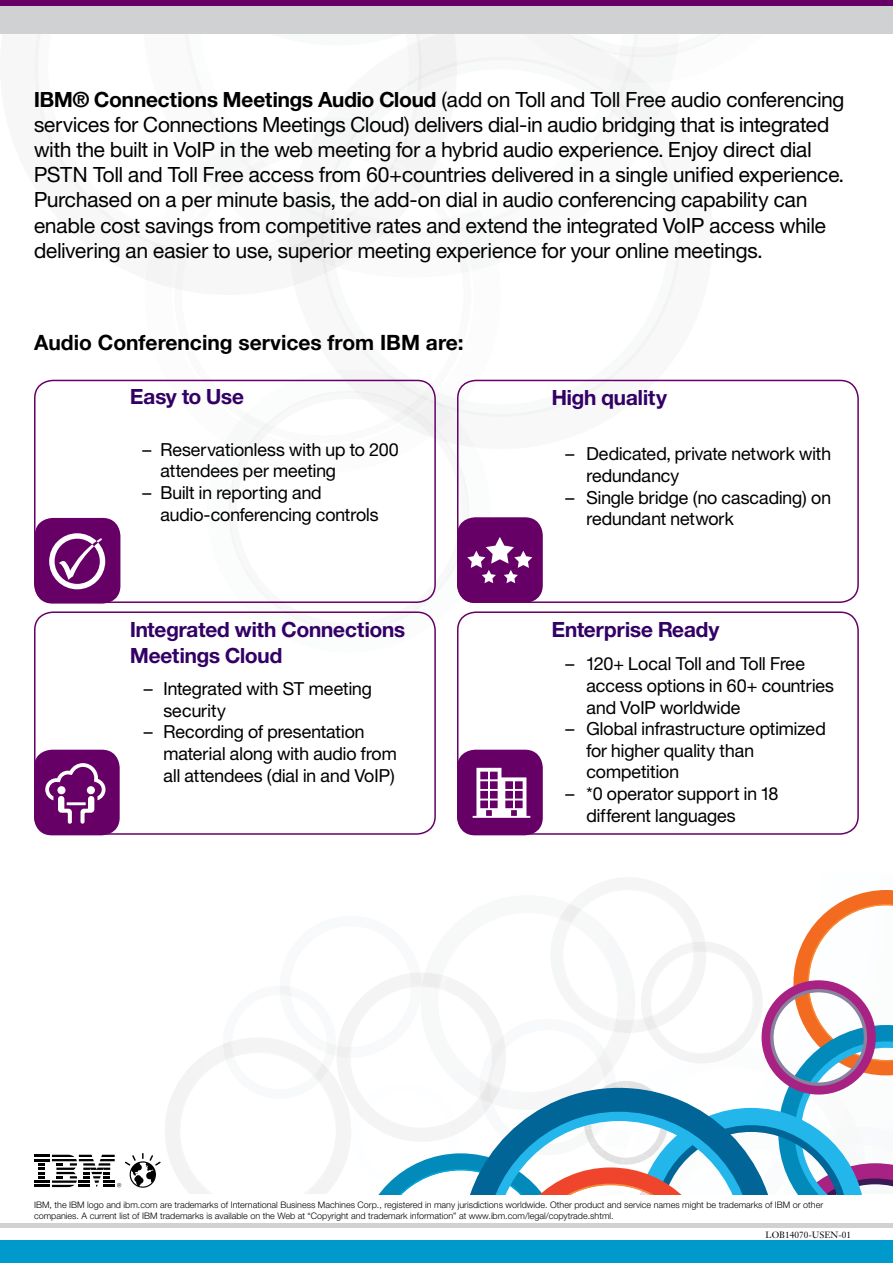
<style>
.page{position:relative;width:893px;height:1263px;background:#fff}
.page>*{position:absolute;margin:0;border:0;box-sizing:border-box;transform-origin:0 0}
.t1{font:21px/25.2px "Helv Neue Romanfor IBM";color:#000}
.t2{font:21px/25.2px "Helv Neue Boldfor IBM";color:#306}
.t3{font:700 21px "Helvetica Neue";color:#000}
.t4{font:18px/21.6px "Helv Neue Romanfor IBM";color:#000}
.t5{font:300 9px/10.8px "Helvetica Neue LT Pro";color:#000}
.t6{font:9px "Janson Text LT Pro";color:#000}
.s1{font-family:"Helv Neue Boldfor IBM"}
</style>
<div class="page">
<svg style="left:229px;top:405px;width:240px;height:226px"></svg>
<svg style="left:229px;top:421px;width:46px;height:37px"></svg>
<svg style="left:294px;top:379px;width:419px;height:70px"></svg>
<svg style="left:324px;top:290px;width:357px;height:127px"></svg>
<svg style="left:335px;top:369px;width:141px;height:79px"></svg>
<svg style="left:35px;top:34px;width:107px;height:205px"></svg>
<svg style="left:142px;top:34px;width:538px;height:256px"></svg>
<div style="left:0;top:0;width:893px;height:6px;background:#606"></div>
<div style="left:0;top:6px;width:893px;height:28px;background:#cfd1d2"></div>
<div style="left:0;top:1241px;width:893px;height:22px;background:#09c"></div>
<hr style="left:0;top:1223px;width:893px;height:4px;background:#cfd1d2">
<svg style="left:34px;top:890px;width:859px;height:304px"></svg>
<div style="left:34px;top:380px;width:402px;height:223px;border:2px solid #606;border-radius:18px"></div>
<div style="left:34px;top:611px;width:402px;height:224px;border:2px solid #606;border-radius:18px"></div>
<div style="left:457px;top:380px;width:402px;height:223px;border:2px solid #606;border-radius:18px"></div>
<div style="left:457px;top:611px;width:402px;height:224px;border:2px solid #606;border-radius:18px"></div>
<div style="left:35px;top:518px;width:85px;height:86px;background:#606;border-radius:18px"></div>
<div style="left:34px;top:750px;width:86px;height:85px;background:#606;border-radius:18px"></div>
<div style="left:457px;top:517px;width:86px;height:86px;background:#606;border-radius:18px"></div>
<div style="left:457px;top:750px;width:86px;height:85px;background:#606;border-radius:18px"></div>
<svg style="left:49px;top:533px;width:56px;height:56px"></svg>
<svg style="left:45px;top:763px;width:61px;height:61px"></svg>
<svg style="left:473px;top:768px;width:57px;height:50px"></svg>
<svg style="left:467px;top:537px;width:65px;height:46px"></svg>
<p class="t1" style="left:34px;top:86px;width:812px"><span class="s1">IBM® Connections Meetings Audio Cloud</span> (add on Toll and Toll Free audio conferencing services for Connections Meetings Cloud) delivers dial-in audio bridging that is integrated with the built in VoIP in the web meeting for a hybrid audio experience. Enjoy direct dial PSTN Toll and Toll Free access from 60+countries delivered in a single unified experience.<br>Purchased on a per minute basis, the add-on dial in audio conferencing capability can enable cost savings from competitive rates and extend the integrated VoIP access while delivering an easier to use, superior meeting experience for your online meetings.</p>
<p class="t3" style="left:34px;top:330px;width:431px">Audio Conferencing services from IBM are:</p>
<p class="t2" style="left:130px;top:383px;width:115px">Easy to Use</p>
<p class="t2" style="left:552px;top:384px;width:117px">High quality</p>
<p class="t4" style="left:160px;top:438px;width:240px;text-indent:-18px">– Reservationless with up to 200 attendees per meeting</p>
<p class="t4" style="left:160px;top:481px;width:220px;text-indent:-18px">– Built in reporting and audio-conferencing controls</p>
<p class="t4" style="left:586px;top:443px;width:246px;text-indent:-21px">– Dedicated, private network with redundancy</p>
<p class="t4" style="left:586px;top:486px;width:246px;text-indent:-21px">– Single bridge (no cascading) on redundant network</p>
<p class="t2" style="left:130px;top:617px;width:277px">Integrated with Connections<br>Meetings Cloud</p>
<p class="t2" style="left:552px;top:617px;width:169px">Enterprise Ready</p>
<p class="t4" style="left:586px;top:653px;width:249px;text-indent:-21px">– 120+ Local Toll and Toll Free access options in 60+ countries and VoIP worldwide</p>
<p class="t4" style="left:586px;top:717px;width:241px;text-indent:-21px">– Global infrastructure optimized for higher quality than competition</p>
<p class="t4" style="left:586px;top:782px;width:193px;text-indent:-21px">– *0 operator support in 18 different languages</p>
<p class="t4" style="left:163px;top:678px;width:210px;text-indent:-19px">– Integrated with ST meeting security</p>
<p class="t4" style="left:163px;top:721px;width:235px;text-indent:-19px">– Recording of presentation material along with audio from all attendees (dial in and VoIP)</p>
<p class="t5" style="left:34px;top:1199px;width:791px">IBM, the IBM logo and ibm.com are trademarks of International Business Machines Corp., registered in many jurisdictions worldwide. Other product and service names might be trademarks of IBM or other companies. A current list of IBM trademarks is available on the Web at “Copyright and trademark information” at www.ibm.com/legal/copytrade.shtml.</p>
<p class="t6" style="left:766px;top:1229px;width:87px">LOB14070-USEN-01</p>
</div>
